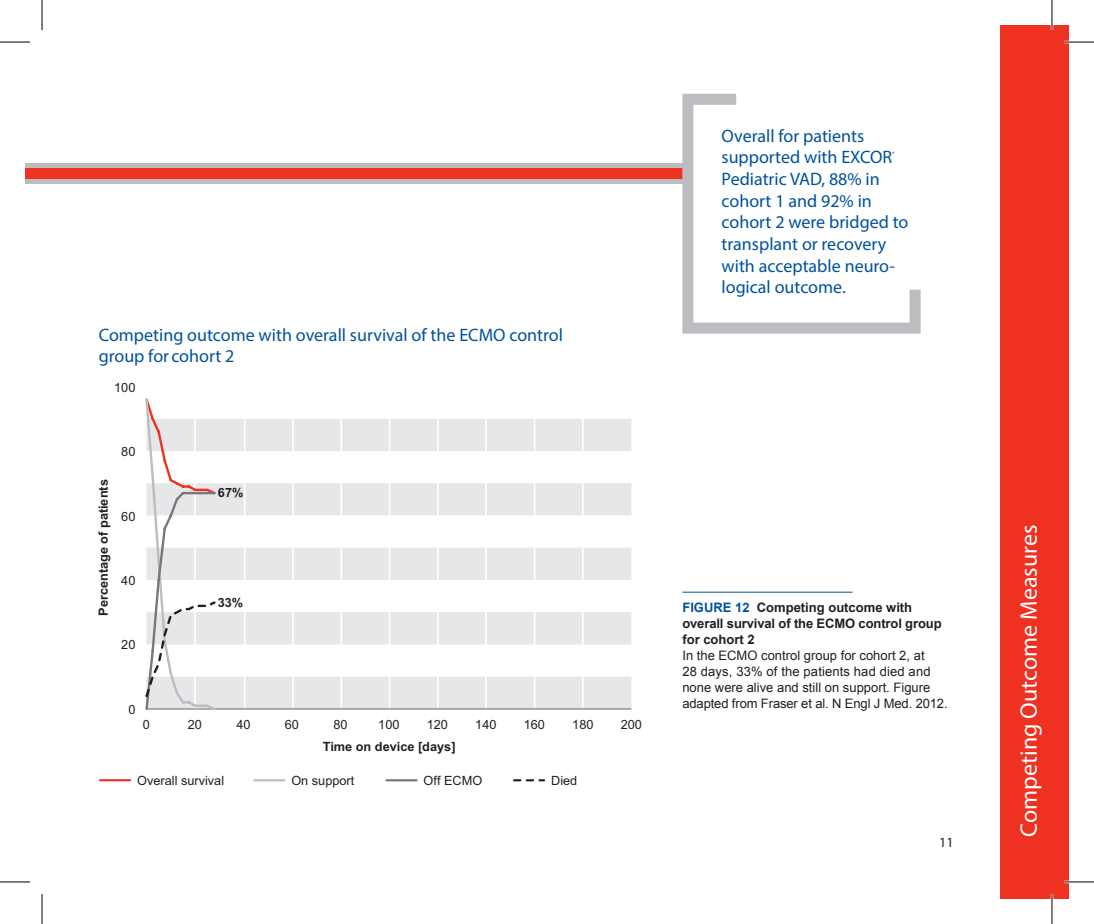
<style>
.page{position:relative;width:1094px;height:924px;background:#fff}
.page>*{position:absolute;margin:0;border:0;box-sizing:border-box;transform-origin:0 0}
.t1{font:24px "Myriad Pro";color:#fff}
.Fließtext{font:18px/21.6px "Myriad Pro";color:#01529b}
.Bold_9pt{font:18px/21.6px "Myriad Pro";color:#01529b}
.Bold_6_5_pt{font:14px "Myriad Pro";color:#231f20}
.Bildunterschrift_6_5{font:13px/16px "Arial";color:#231f20}
.Bold_6_5_pt-2{font:700 13px/16px "Arial";color:#231f20}
.t2{font:12.8px "Arial";color:#231f20}
.t3{font:700 12.8px "Arial";color:#231f20}
.Fließtext-2{font:6.2px "Myriad Pro";color:#01529b}
.s1{color:#01529b}
</style>
<div class="page">
<div style="left:25px;top:164px;width:663px;height:20px;background:#bcbdc0"></div>
<div style="left:25px;top:169px;width:663px;height:10px;background:#ef3122"></div>
<div style="left:1000px;top:25px;width:68px;height:873px;background:#ef3122"></div>
<svg style="left:217px;top:419px;width:414px;height:288px;fill:#e6e7e9"></svg>
<hr style="left:244px;top:385px;width:1px;height:323px;background:#fff">
<hr style="left:292px;top:385px;width:2px;height:323px;background:#fff">
<hr style="left:340px;top:385px;width:2px;height:323px;background:#fff">
<hr style="left:388px;top:385px;width:2px;height:323px;background:#fff">
<hr style="left:437px;top:385px;width:1px;height:323px;background:#fff">
<hr style="left:485px;top:385px;width:2px;height:323px;background:#fff">
<hr style="left:533px;top:385px;width:2px;height:323px;background:#fff">
<hr style="left:582px;top:385px;width:1px;height:323px;background:#fff">
<hr style="left:146px;top:707px;width:485px;height:2px;background:#a2a7ac">
<svg style="left:145px;top:398px;width:72px;height:312px"></svg>
<hr style="left:100px;top:778px;width:30px;height:3px;background:#ef3122">
<hr style="left:254px;top:778px;width:30px;height:3px;background:#bcbdc0">
<hr style="left:386px;top:778px;width:30px;height:3px;background:#76787b">
<svg style="left:514px;top:779px;width:30px;height:2px"></svg>
<hr style="left:682px;top:591px;width:170px;height:1px;background:#01529b">
<svg style="left:676px;top:93px;width:245px;height:241px"></svg>
<hr style="left:1063px;top:41px;width:30px;height:2px;background:#fff">
<hr style="left:1063px;top:880px;width:30px;height:2px;background:#fff">
<hr style="left:1050px;top:0;width:2px;height:30px;background:#fff">
<hr style="left:1050px;top:893px;width:2px;height:30px;background:#fff">
<hr style="left:0;top:42px;width:30px;height:1px;background:#000">
<hr style="left:1063px;top:42px;width:30px;height:1px;background:#000">
<hr style="left:0;top:881px;width:30px;height:1px;background:#000">
<hr style="left:1063px;top:881px;width:30px;height:1px;background:#000">
<hr style="left:42px;top:0;width:1px;height:30px;background:#000">
<hr style="left:42px;top:893px;width:1px;height:30px;background:#000">
<hr style="left:1051px;top:0;width:1px;height:30px;background:#000">
<hr style="left:1051px;top:893px;width:1px;height:30px;background:#000">
<p class="Bold_9pt" style="left:99px;top:323px;width:465px">Competing outcome with overall survival of the ECMO control group for cohort 2</p>
<p class="t2" style="left:114px;top:378px;width:23px">100</p>
<p class="t2" style="left:121px;top:443px;width:16px">80</p>
<p class="Fließtext" style="left:721px;top:125px;width:172px">Overall for patients supported with EXCOR</p>
<p class="Fließtext-2" style="left:892px;top:150px;width:4px">®</p>
<p class="Fließtext" style="left:721px;top:168px;width:188px">Pediatric VAD, 88% in cohort 1 and 92% in cohort 2 were bridged to transplant or recovery with acceptable neuro&shy;logical outcome.</p>
<p class="t3" style="left:95px;top:615px;width:138px;rotate:-90deg">Percentage of patients</p>
<p class="t2" style="left:121px;top:507px;width:16px">60</p>
<p class="t2" style="left:121px;top:572px;width:16px">40</p>
<p class="t2" style="left:107px;top:572px;width:26px">BTT</p>
<p class="t2" style="left:121px;top:636px;width:16px">20</p>
<p class="t2" style="left:128px;top:700px;width:9px">0</p>
<p class="t3" style="left:218px;top:484px;width:27px">67%</p>
<p class="t3" style="left:218px;top:593px;width:27px">33%</p>
<p class="t2" style="left:754px;top:595px;width:35px">Death</p>
<p class="Bold_6_5_pt-2" style="left:682px;top:599px;width:261px"><span class="s1">FIGURE 12</span> Competing outcome with overall survival of the ECMO control group for cohort 2</p>
<p class="Bildunterschrift_6_5" style="left:682px;top:647px;width:267px">In the ECMO control group for cohort 2, at<br>28 days, 33% of the patients had died and none were alive and still on support. Figure adapted from Fraser et al. N Engl J Med. 2012.</p>
<p class="t2" style="left:143px;top:716px;width:9px">0</p>
<p class="t2" style="left:188px;top:716px;width:16px">20</p>
<p class="t2" style="left:236px;top:716px;width:16px">40</p>
<p class="t2" style="left:285px;top:716px;width:16px">60</p>
<p class="t2" style="left:333px;top:716px;width:16px">80</p>
<p class="t2" style="left:378px;top:716px;width:23px">100</p>
<p class="t2" style="left:426px;top:716px;width:23px">120</p>
<p class="t2" style="left:475px;top:716px;width:23px">140</p>
<p class="t2" style="left:523px;top:716px;width:23px">160</p>
<p class="t2" style="left:572px;top:716px;width:23px">180</p>
<p class="t2" style="left:620px;top:716px;width:23px">200</p>
<p class="t3" style="left:323px;top:738px;width:134px">Time on device [days]</p>
<p class="t2" style="left:137px;top:771px;width:88px">Overall survival</p>
<p class="t2" style="left:291px;top:771px;width:64px">On support</p>
<p class="t2" style="left:423px;top:771px;width:60px">Off ECMO</p>
<p class="t2" style="left:551px;top:771px;width:28px">Died</p>
<p class="Bold_6_5_pt" style="left:938px;top:833px;width:16px">11</p>
<p class="t1" style="left:1013px;top:836px;width:313px;rotate:-90deg">Competing Outcome Measures</p>
</div>
